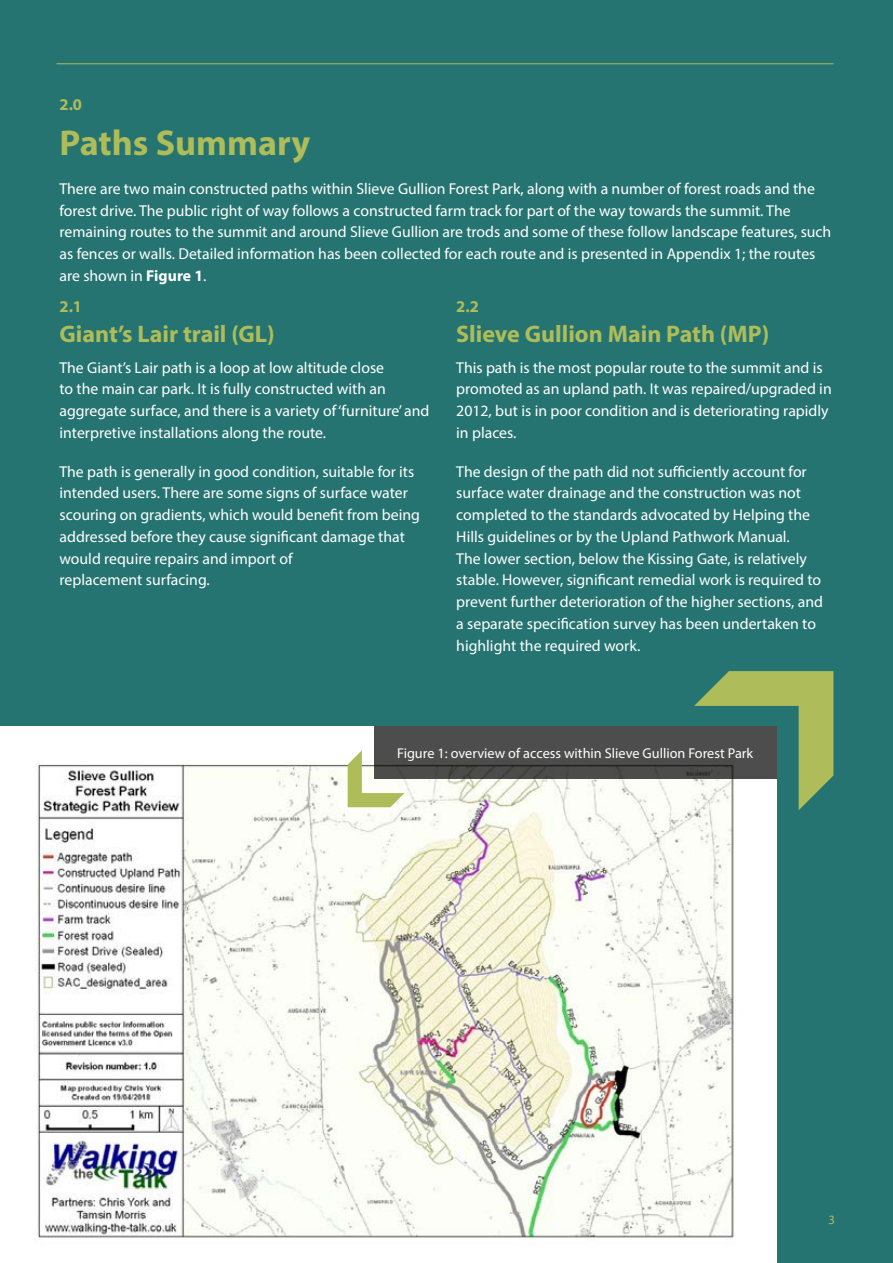
<style>
.page{position:relative;width:893px;height:1263px;background:#257471}
.page>*{position:absolute;margin:0;border:0;box-sizing:border-box;transform-origin:0 0}
.t1{font:700 36px "Myriad Pro";color:#aebd59}
.t2{font:700 24px "Myriad Pro";color:#aebd59}
.t3{font:700 16.5px "Myriad Pro";color:#aebd59}
.t4{font:15.75px/21.8px "Myriad Pro";color:#fff}
.t5{font:14.25px "Myriad Pro";color:#fff}
.t6{font:12.75px "Myriad Pro";color:#aebd59}
.s1{font-weight:700}
</style>
<div class="page">
<hr style="left:56px;top:64px;width:777px;height:1px;background:#aebd59">
<svg style="left:694px;top:671px;width:139px;height:139px"></svg>
<img style="left:0;top:727px;width:776px;height:536px">
<div style="left:374px;top:727px;width:402px;height:52px;background:#4d4d4d"></div>
<svg style="left:348px;top:750px;width:57px;height:57px"></svg>
<p class="t3" style="left:60px;top:94px;width:24px">2.0</p>
<h1 class="t1" style="left:60px;top:120px;width:252px">Paths Summary</h1>
<p class="t4" style="left:60px;top:178px;width:773px">There are two main constructed paths within Slieve Gullion Forest Park, along with a number of forest roads and the forest drive. The public right of way follows a constructed farm track for part of the way towards the summit. The remaining routes to the summit and around Slieve Gullion are trods and some of these follow landscape features, such as fences or walls. Detailed information has been collected for each route and is presented in Appendix 1; the routes are shown in <span class="s1">Figure 1</span>.</p>
<p class="t3" style="left:60px;top:296px;width:24px">2.1</p>
<h2 class="t2" style="left:60px;top:319px;width:217px">Giant’s Lair trail (GL)</h2>
<p class="t4" style="left:60px;top:356px;width:371px">The Giant’s Lair path is a loop at low altitude close<br>to the main car park. It is fully constructed with an aggregate surface, and there is a variety of ‘furniture’ and interpretive installations along the route.</p>
<p class="t4" style="left:60px;top:460px;width:362px">The path is generally in good condition, suitable for its intended users. There are some signs of surface water scouring on gradients, which would benefit from being addressed before they cause significant damage that would require repairs and import of<br>replacement surfacing.</p>
<p class="t3" style="left:456px;top:296px;width:24px">2.2</p>
<h2 class="t2" style="left:456px;top:319px;width:314px">Slieve Gullion Main Path (MP)</h2>
<p class="t4" style="left:456px;top:356px;width:377px">This path is the most popular route to the summit and is promoted as an upland path. It was repaired/upgraded in 2012, but is in poor condition and is deteriorating rapidly in places.</p>
<p class="t4" style="left:456px;top:460px;width:368px">The design of the path did not sufficiently account for surface water drainage and the construction was not completed to the standards advocated by Helping the Hills guidelines or by the Upland Pathwork Manual.<br>The lower section, below the Kissing Gate, is relatively stable. However, significant remedial work is required to prevent further deterioration of the higher sections, and a separate specification survey has been undertaken to highlight the required work.</p>
<p class="t5" style="left:397px;top:744px;width:358px">Figure 1: overview of access within Slieve Gullion Forest Park</p>
<p class="t6" style="left:828px;top:1211px;width:8px">3</p>
</div>
